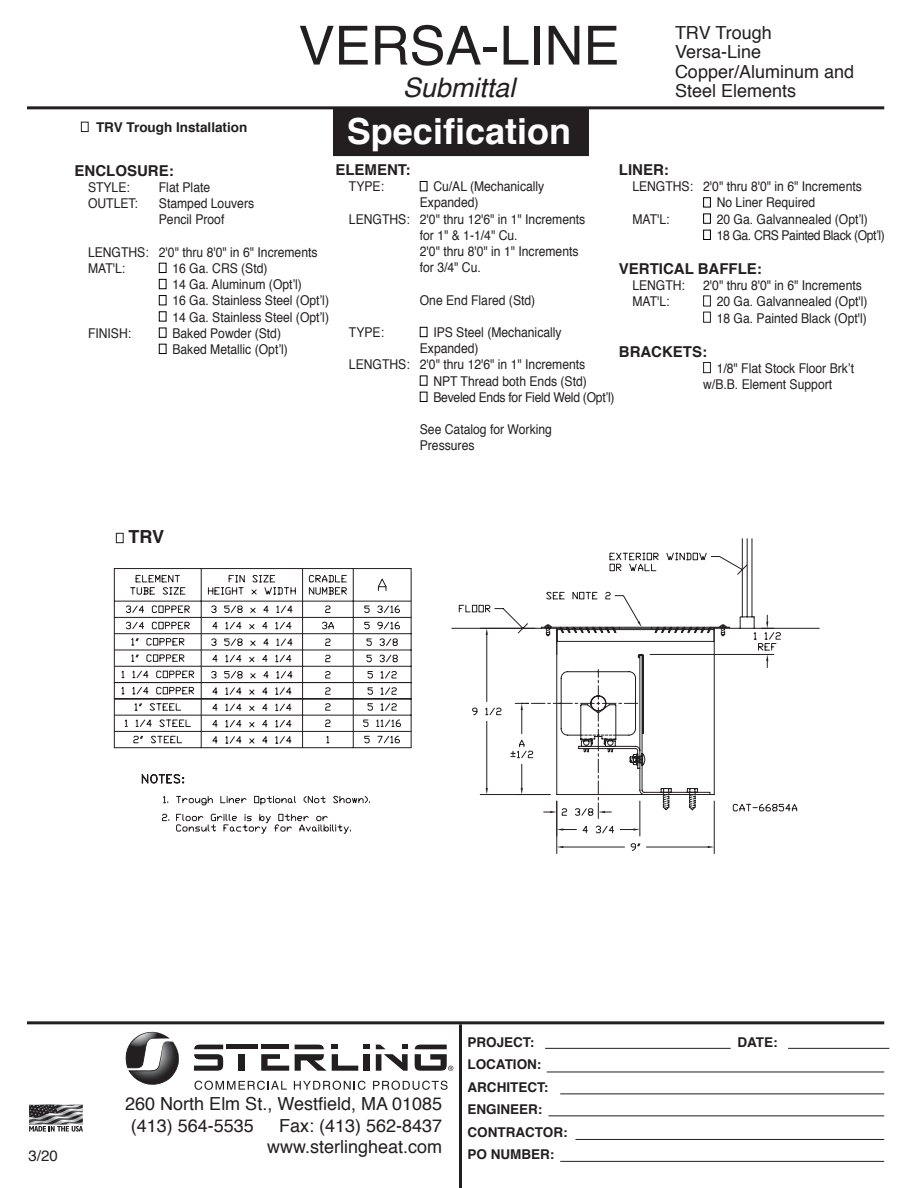
<style>
.page{position:relative;width:918px;height:1188px;background:#fff}
.page>*{position:absolute;margin:0;border:0;box-sizing:border-box;transform-origin:0 0}
.t1{font:54px "Helvetica";color:#231f20}
.t2{font:700 36px "Helvetica";color:#fff}
.t3{font:italic 27px "Helvetica";color:#231f20}
.t4{font:18px "Helvetica";color:#231f20}
.t5{font:700 18px "Helvetica";color:#231f20}
.t6{font:700 15px "Helvetica";color:#231f20}
.t7{font:15px "Helvetica";color:#231f20}
.t8{font:13.5px/16.2px "Helvetica";color:#231f20;scale:.9 1}
.t9{font:700 13.5px "Helvetica";color:#231f20}
.t10{font:13.5px "Helvetica";letter-spacing:-.02em;color:#231f20;scale:.9 1}
.t11{font:13.5px "Helvetica";letter-spacing:-.03em;color:#231f20;scale:.9 1}
</style>
<div class="page">
<div style="left:334px;top:109px;width:253px;height:46px;background:#231f20"></div>
<div style="left:333px;top:107px;width:256px;height:49px;border:3px solid #231f20"></div>
<hr style="left:27px;top:106px;width:857px;height:3px;background:#231f20">
<hr style="left:459px;top:1024px;width:3px;height:164px;background:#231f20">
<hr style="left:560px;top:1161px;width:324px;height:1px;background:#231f20">
<hr style="left:575px;top:1139px;width:309px;height:1px;background:#231f20">
<hr style="left:548px;top:1115px;width:336px;height:1px;background:#231f20">
<hr style="left:560px;top:1094px;width:324px;height:1px;background:#231f20">
<hr style="left:547px;top:1072px;width:337px;height:1px;background:#231f20">
<hr style="left:788px;top:1048px;width:101px;height:1px;background:#231f20">
<hr style="left:545px;top:1048px;width:186px;height:1px;background:#231f20">
<hr style="left:27px;top:1021px;width:857px;height:3px;background:#231f20">
<div style="left:116px;top:533px;width:8px;height:10px;border:1px solid #231f20"></div>
<div style="left:81px;top:122px;width:8px;height:10px;border:1px solid #231f20"></div>
<svg style="left:29px;top:1105px;width:54px;height:27px"></svg>
<svg style="left:194px;top:1045px;width:29px;height:26px"></svg>
<hr style="left:226px;top:1045px;width:31px;height:4px;background:#231f20">
<div style="left:238px;top:1054px;width:7px;height:17px;background:#231f20"></div>
<svg style="left:261px;top:1054px;width:28px;height:17px"></svg>
<hr style="left:261px;top:1045px;width:28px;height:4px;background:#231f20">
<svg style="left:295px;top:1045px;width:74px;height:26px"></svg>
<svg style="left:376px;top:1045px;width:32px;height:26px"></svg>
<svg style="left:195px;top:1081px;width:92px;height:9px"></svg>
<svg style="left:294px;top:1081px;width:72px;height:9px"></svg>
<svg style="left:373px;top:1081px;width:75px;height:9px"></svg>
<svg style="left:126px;top:1032px;width:53px;height:53px"></svg>
<svg style="left:415px;top:1045px;width:38px;height:26px"></svg>
<div style="left:159px;top:263px;width:7px;height:10px;border:1px solid #000"></div>
<div style="left:159px;top:279px;width:7px;height:10px;border:1px solid #000"></div>
<div style="left:159px;top:295px;width:7px;height:10px;border:1px solid #000"></div>
<div style="left:159px;top:311px;width:7px;height:11px;border:1px solid #000"></div>
<div style="left:159px;top:328px;width:7px;height:10px;border:1px solid #000"></div>
<div style="left:159px;top:344px;width:7px;height:10px;border:1px solid #000"></div>
<div style="left:420px;top:181px;width:7px;height:10px;border:1px solid #000"></div>
<div style="left:420px;top:327px;width:7px;height:10px;border:1px solid #000"></div>
<div style="left:420px;top:376px;width:7px;height:10px;border:1px solid #000"></div>
<div style="left:420px;top:392px;width:7px;height:10px;border:1px solid #000"></div>
<div style="left:703px;top:197px;width:8px;height:10px;border:1px solid #000"></div>
<div style="left:703px;top:214px;width:8px;height:10px;border:1px solid #000"></div>
<div style="left:703px;top:230px;width:8px;height:10px;border:1px solid #000"></div>
<div style="left:703px;top:296px;width:8px;height:10px;border:1px solid #231f20"></div>
<div style="left:703px;top:312px;width:8px;height:11px;border:1px solid #231f20"></div>
<div style="left:703px;top:362px;width:8px;height:11px;border:1px solid #231f20"></div>
<svg style="left:455px;top:552px;width:293px;height:243px"></svg>
<svg style="left:546px;top:591px;width:272px;height:221px"></svg>
<svg style="left:480px;top:621px;width:235px;height:233px"></svg>
<svg style="left:113px;top:568px;width:299px;height:180px"></svg>
<svg style="left:208px;top:568px;width:204px;height:176px"></svg>
<svg style="left:141px;top:774px;width:229px;height:60px"></svg>
<p class="t1" style="left:298px;top:9px;width:323px">VERSA-LINE</p>
<p class="t3" style="left:403px;top:66px;width:114px">Submittal</p>
<p class="t2" style="left:347px;top:107px;width:226px">Specification</p>
<p class="t4" style="left:675px;top:20px;width:98px">TRV Trough</p>
<p class="t4" style="left:675px;top:40px;width:88px">Versa-Line</p>
<p class="t4" style="left:675px;top:59px;width:181px">Copper/Aluminum and</p>
<p class="t4" style="left:675px;top:79px;width:123px">Steel Elements</p>
<p class="t9" style="left:96px;top:118px;width:153px">TRV Trough Installation</p>
<p class="t6" style="left:75px;top:160px;width:101px">ENCLOSURE:</p>
<p class="t8" style="left:88px;top:180px;width:48px">STYLE:</p>
<p class="t8" style="left:159px;top:180px;width:59px">Flat Plate</p>
<p class="t8" style="left:88px;top:196px;width:57px">OUTLET:</p>
<p class="t8" style="left:159px;top:196px;width:107px">Stamped Louvers</p>
<p class="t8" style="left:159px;top:212px;width:74px">Pencil Proof</p>
<p class="t8" style="left:88px;top:245px;width:257px">LENGTHS: 2'0" thru 8'0" in 6" Increments</p>
<p class="t8" style="left:88px;top:261px;width:43px">MAT'L:</p>
<p class="t8" style="left:172px;top:261px;width:107px">16 Ga. CRS (Std)</p>
<p class="t8" style="left:172px;top:277px;width:146px">14 Ga. Aluminum (Opt’l)</p>
<p class="t8" style="left:172px;top:293px;width:176px">16 Ga. Stainless Steel (Opt’l)</p>
<p class="t8" style="left:172px;top:310px;width:176px">14 Ga. Stainless Steel (Opt’l)</p>
<p class="t8" style="left:88px;top:326px;width:50px">FINISH:</p>
<p class="t8" style="left:172px;top:326px;width:122px">Baked Powder (Std)</p>
<p class="t8" style="left:172px;top:342px;width:130px">Baked Metallic (Opt’l)</p>
<p class="t6" style="left:619px;top:160px;width:51px">LINER:</p>
<p class="t8" style="left:632px;top:179px;width:257px">LENGTHS: 2'0" thru 8'0" in 6" Increments</p>
<p class="t8" style="left:717px;top:195px;width:111px">No Liner Required</p>
<p class="t8" style="left:632px;top:212px;width:43px">MAT'L:</p>
<p class="t8" style="left:717px;top:212px;width:170px">20 Ga. Galvannealed (Opt’l)</p>
<p class="t11" style="left:717px;top:226px;width:189px">18 Ga. CRS Painted Black (Opt’l)</p>
<p class="t6" style="left:619px;top:259px;width:145px">VERTICAL BAFFLE:</p>
<p class="t8" style="left:632px;top:278px;width:60px">LENGTH:</p>
<p class="t8" style="left:703px;top:278px;width:178px">2'0" thru 8'0" in 6" Increments</p>
<p class="t8" style="left:632px;top:294px;width:43px">MAT'L:</p>
<p class="t8" style="left:717px;top:294px;width:169px">20 Ga. Galvannealed (Opt'l)</p>
<p class="t8" style="left:717px;top:311px;width:168px">18 Ga. Painted Black (Opt'l)</p>
<p class="t6" style="left:619px;top:341px;width:90px">BRACKETS:</p>
<p class="t8" style="left:703px;top:361px;width:169px;text-indent:14px">1/8" Flat Stock Floor Brk’t w/B.B. Element Support</p>
<p class="t6" style="left:335px;top:160px;width:76px">ELEMENT:</p>
<p class="t8" style="left:349px;top:179px;width:41px">TYPE:</p>
<p class="t8" style="left:420px;top:179px;width:140px;text-indent:14px">Cu/AL (Mechanically<br>Expanded)</p>
<p class="t8" style="left:349px;top:212px;width:264px;text-align:center">LENGTHS: 2'0" thru 12'6" in 1" Increments for 1" &amp; 1-1/4" Cu.</p>
<p class="t8" style="left:420px;top:244px;width:178px">2'0" thru 8'0" in 1" Increments for 3/4" Cu.</p>
<p class="t8" style="left:420px;top:293px;width:130px">One End Flared (Std)</p>
<p class="t8" style="left:349px;top:325px;width:41px">TYPE:</p>
<p class="t8" style="left:420px;top:325px;width:159px;text-indent:14px">IPS Steel (Mechanically<br>Expanded)</p>
<p class="t8" style="left:349px;top:357px;width:264px">LENGTHS: 2'0" thru 12'6" in 1" Increments</p>
<p class="t8" style="left:433px;top:374px;width:172px">NPT Thread both Ends (Std)</p>
<p class="t10" style="left:433px;top:388px;width:203px">Beveled Ends for Field Weld (Opt’l)</p>
<p class="t8" style="left:420px;top:422px;width:148px">See Catalog for Working<br>Pressures</p>
<p class="t5" style="left:129px;top:524px;width:37px">TRV</p>
<p class="t4" style="left:125px;top:1092px;width:318px">260 North Elm St., Westfield, MA 01085</p>
<p class="t4" style="left:131px;top:1113px;width:125px">(413) 564-5535</p>
<p class="t4" style="left:279px;top:1113px;width:165px">Fax: (413) 562-8437</p>
<p class="t7" style="left:29px;top:1145px;width:31px">3/20</p>
<p class="t4" style="left:267px;top:1135px;width:177px">www.sterlingheat.com</p>
<p class="t9" style="left:467px;top:1033px;width:68px">PROJECT:</p>
<p class="t9" style="left:737px;top:1033px;width:42px">DATE:</p>
<p class="t9" style="left:467px;top:1055px;width:75px">LOCATION:</p>
<p class="t9" style="left:467px;top:1078px;width:82px">ARCHITECT:</p>
<p class="t9" style="left:467px;top:1100px;width:77px">ENGINEER:</p>
<p class="t9" style="left:467px;top:1123px;width:102px">CONTRACTOR:</p>
<p class="t9" style="left:467px;top:1145px;width:88px">PO NUMBER:</p>
</div>
